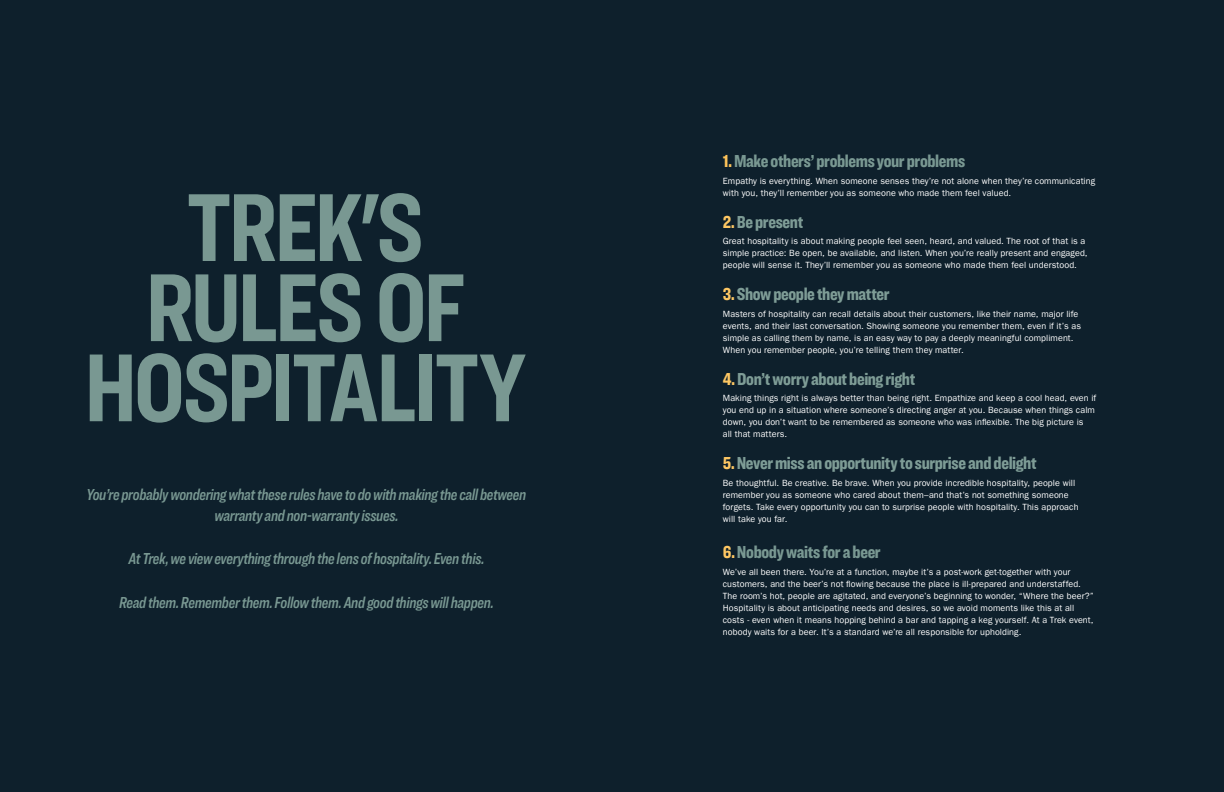
<style>
.page{position:relative;width:1224px;height:792px;background:#0e202c}
.page>*{position:absolute;margin:0;border:0;box-sizing:border-box;transform-origin:0 0}
.t1{font:700 100.2px/80.1px "Ringside Compressed";letter-spacing:-.035em;color:#799892;text-align:center}
.t2{font:900 18px "Ringside Compressed";letter-spacing:-.02em;color:#7e9c96}
.t3{font:900 18px "Ringside Compressed";letter-spacing:-.02em;color:#799892}
.t4{font:16.5px/21.6px "Ringside Compressed Semi Ital";letter-spacing:-.025em;color:#799892;text-align:center}
.t5{font:9px/12px "Franklin Gothic LT Pro";letter-spacing:.01em;color:#fff}
.s1{color:#fec45a}
.s2{color:#fec763}
</style>
<div class="page">
<h1 class="t1" style="left:84px;top:185px;width:444px">TREK'S<br>RULES OF<br>HOSPITALITY</h1>
<h3 class="t4" style="left:86px;top:483px;width:441px">You’re probably wondering what these rules have to do with making the call between warranty and non-warranty issues.</h3>
<h3 class="t4" style="left:128px;top:548px;width:358px">At Trek, we view everything through the lens of hospitality. Even this.</h3>
<h3 class="t4" style="left:119px;top:591px;width:376px">Read them. Remember them. Follow them. And good things will happen.</h3>
<h2 class="t3" style="left:723px;top:148px;width:244px"><span class="s1">1.</span> Make others’ problems your problems</h2>
<p class="t5" style="left:723px;top:175px;width:374px">Empathy is everything. When someone senses they’re not alone when they’re communicating with you, they’ll remember you as someone who made them feel valued.</p>
<h2 class="t2" style="left:723px;top:209px;width:82px"><span class="s2">2.</span> Be present</h2>
<p class="t5" style="left:723px;top:235px;width:366px">Great hospitality is about making people feel seen, heard, and valued. The root of that is a simple practice: Be open, be available, and listen. When you’re really present and engaged, people will sense it. They’ll remember you as someone who made them feel understood.</p>
<h2 class="t2" style="left:723px;top:281px;width:168px"><span class="s2">3.</span> Show people they matter</h2>
<p class="t5" style="left:723px;top:308px;width:360px">Masters of hospitality can recall details about their customers, like their name, major life events, and their last conversation. Showing someone you remember them, even if it’s as simple as calling them by name, is an easy way to pay a deeply meaningful compliment.<br>When you remember people, you’re telling them they matter.</p>
<h2 class="t2" style="left:723px;top:366px;width:194px"><span class="s2">4.</span> Don’t worry about being right</h2>
<p class="t5" style="left:723px;top:392px;width:375px">Making things right is always better than being right. Empathize and keep a cool head, even if you end up in a situation where someone’s directing anger at you. Because when things calm down, you don’t want to be remembered as someone who was inflexible. The big picture is<br>all that matters.</p>
<h2 class="t2" style="left:723px;top:450px;width:315px"><span class="s2">5.</span> Never miss an opportunity to surprise and delight</h2>
<p class="t5" style="left:723px;top:477px;width:357px">Be thoughtful. Be creative. Be brave. When you provide incredible hospitality, people will remember you as someone who cared about them–and that’s not something someone forgets. Take every opportunity you can to surprise people with hospitality. This approach will take you far.</p>
<h2 class="t3" style="left:723px;top:539px;width:159px"><span class="s2">6.</span> Nobody waits for a beer</h2>
<p class="t5" style="left:723px;top:566px;width:373px">We’ve all been there. You’re at a function, maybe it’s a post-work get-together with your customers, and the beer’s not flowing because the place is ill-prepared and understaffed.<br>The room’s hot, people are agitated, and everyone’s beginning to wonder, “Where the beer?” Hospitality is about anticipating needs and desires, so we avoid moments like this at all costs - even when it means hopping behind a bar and tapping a keg yourself. At a Trek event, nobody waits for a beer. It’s a standard we’re all responsible for upholding.</p>
</div>
